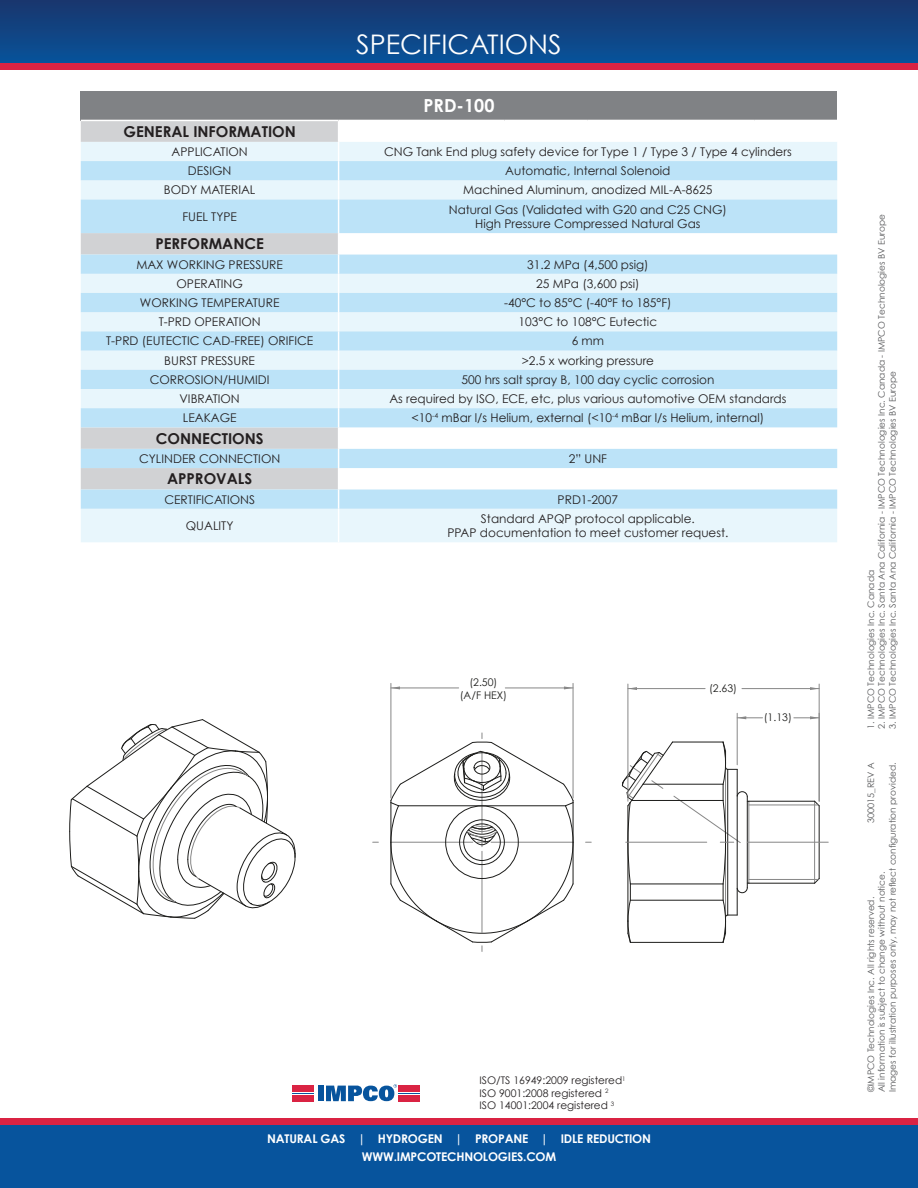
<style>
.page{position:relative;width:918px;height:1188px;background:#fff}
.page>*{position:absolute;margin:0;border:0;box-sizing:border-box;transform-origin:0 0}
.t1{font:27px "Century Gothic";color:#fff}
.t2{font:700 18px "Century Gothic";color:#fff}
.t3{font:700 15px "Century Gothic";color:#231f20}
.t4{font:12px/14.4px "Century Gothic";color:#231f20;text-align:center}
.t5{font:700 12px/18px "Century Gothic";letter-spacing:-.015em;color:#fff;text-align:center}
.t6{font:10.5px/12.6px "Century Gothic";color:#231f20}
.t7{font:10.5px/12.6px "Century Gothic";color:#1d1d1b;text-align:center}
.t8{font:9px/10.8px "Century Gothic";color:#57585a}
</style>
<div class="page">
<svg style="left:69px;top:719px;width:227px;height:200px"></svg>
<svg style="left:373px;top:733px;width:218px;height:218px"></svg>
<svg style="left:621px;top:742px;width:207px;height:201px"></svg>
<hr style="left:737px;top:713px;width:1px;height:52px;background:#878787">
<svg style="left:794px;top:716px;width:25px;height:3px"></svg>
<svg style="left:737px;top:716px;width:26px;height:3px"></svg>
<svg style="left:564px;top:686px;width:9px;height:2px"></svg>
<hr style="left:573px;top:683px;width:1px;height:115px;background:#878787">
<hr style="left:391px;top:683px;width:1px;height:115px;background:#878787">
<hr style="left:505px;top:688px;width:68px;height:1px;background:#878787">
<hr style="left:391px;top:688px;width:68px;height:1px;background:#878787">
<svg style="left:810px;top:687px;width:9px;height:3px"></svg>
<svg style="left:629px;top:687px;width:8px;height:3px"></svg>
<hr style="left:819px;top:684px;width:1px;height:117px;background:#878787">
<hr style="left:628px;top:684px;width:1px;height:117px;background:#878787">
<hr style="left:742px;top:688px;width:77px;height:1px;background:#878787">
<hr style="left:628px;top:688px;width:77px;height:1px;background:#878787">
<div style="left:0;top:1124px;width:918px;height:64px;background:#07549d"></div>
<div style="left:0;top:1118px;width:918px;height:6px;background:#da2343"></div>
<div style="left:318px;top:1086px;width:6px;height:15px;background:#07549d"></div>
<div style="left:292px;top:1086px;width:22px;height:6px;background:#da2343"></div>
<div style="left:292px;top:1095px;width:22px;height:6px;background:#da2343"></div>
<svg style="left:292px;top:1093px;width:22px;height:1px"></svg>
<svg style="left:326px;top:1084px;width:94px;height:17px"></svg>
<div style="left:0;top:0;width:918px;height:64px;background:linear-gradient(to bottom,#19366c,#07539a)"></div>
<div style="left:0;top:64px;width:918px;height:6px;background:#da2343"></div>
<div style="left:81px;top:91px;width:756px;height:29px;background:#808285"></div>
<div style="left:81px;top:121px;width:257px;height:21px;background:#d1d2d4"></div>
<div style="left:81px;top:142px;width:756px;height:400px;background:#e8f6fc"></div>
<svg style="left:81px;top:161px;width:756px;height:348px;background:#d1eaf7"></svg>
<svg style="left:338px;top:142px;width:1px;height:58px"></svg>
<hr style="left:338px;top:200px;width:1px;height:33px;background:#fff">
<svg style="left:338px;top:233px;width:1px;height:276px"></svg>
<hr style="left:338px;top:509px;width:1px;height:33px;background:#fff">
<h1 class="t1" style="left:356px;top:28px;width:207px">SPECIFICATIONS</h1>
<h2 class="t2" style="left:424px;top:94px;width:72px">PRD-100</h2>
<p class="t3" style="left:123px;top:122px;width:174px">GENERAL INFORMATION</p>
<p class="t4" style="left:172px;top:144px;width:78px">APPLICATION</p>
<p class="t4" style="left:384px;top:144px;width:409px">CNG Tank End plug safety device for Type 1 / Type 3 / Type 4 cylinders</p>
<p class="t4" style="left:188px;top:163px;width:45px">DESIGN</p>
<p class="t4" style="left:505px;top:163px;width:167px">Automatic, Internal Solenoid</p>
<p class="t4" style="left:164px;top:183px;width:93px">BODY MATERIAL</p>
<p class="t4" style="left:463px;top:183px;width:251px">Machined Aluminum, anodized MIL-A-8625</p>
<p class="t4" style="left:182px;top:209px;width:56px">FUEL TYPE</p>
<p class="t4" style="left:449px;top:202px;width:280px">Natural Gas (Validated with G20 and C25 CNG)<br>High Pressure Compressed Natural Gas</p>
<p class="t3" style="left:155px;top:235px;width:110px">PERFORMANCE</p>
<p class="t4" style="left:136px;top:257px;width:148px">MAX WORKING PRESSURE</p>
<p class="t4" style="left:527px;top:257px;width:123px">31.2 MPa (4,500 psig)</p>
<p class="t4" style="left:177px;top:276px;width:68px">OPERATING</p>
<p class="t4" style="left:536px;top:276px;width:105px">25 MPa (3,600 psi)</p>
<p class="t4" style="left:140px;top:295px;width:141px">WORKING TEMPERATURE</p>
<p class="t4" style="left:504px;top:295px;width:169px">-40°C to 85°C (-40°F to 185°F)</p>
<p class="t4" style="left:159px;top:315px;width:104px">T-PRD OPERATION</p>
<p class="t4" style="left:519px;top:315px;width:140px">103°C to 108°C Eutectic</p>
<p class="t4" style="left:106px;top:334px;width:209px">T-PRD (EUTECTIC CAD-FREE) ORIFICE</p>
<p class="t4" style="left:572px;top:334px;width:34px">6 mm</p>
<p class="t4" style="left:164px;top:353px;width:92px">BURST PRESSURE</p>
<p class="t4" style="left:522px;top:353px;width:134px">&gt;2.5 x working pressure</p>
<p class="t4" style="left:150px;top:372px;width:121px">CORROSION/HUMIDI</p>
<p class="t4" style="left:461px;top:372px;width:254px">500 hrs salt spray B, 100 day cyclic corrosion</p>
<p class="t4" style="left:180px;top:391px;width:62px">VIBRATION</p>
<p class="t4" style="left:389px;top:391px;width:399px">As required by ISO, ECE, etc, plus various automotive OEM standards</p>
<p class="t4" style="left:183px;top:411px;width:55px">LEAKAGE</p>
<p class="t4" style="left:412px;top:411px;width:354px">&lt;10<sup>-4</sup> mBar l/s Helium, external (&lt;10<sup>-4</sup> mBar l/s Helium, internal)</p>
<p class="t3" style="left:156px;top:429px;width:109px">CONNECTIONS</p>
<p class="t4" style="left:139px;top:451px;width:143px">CYLINDER CONNECTION</p>
<p class="t4" style="left:569px;top:451px;width:40px">2” UNF</p>
<p class="t3" style="left:167px;top:470px;width:87px">APPROVALS</p>
<p class="t4" style="left:164px;top:492px;width:92px">CERTIFICATIONS</p>
<p class="t4" style="left:558px;top:492px;width:62px">PRD1-2007</p>
<p class="t4" style="left:186px;top:518px;width:49px">QUALITY</p>
<p class="t4" style="left:447px;top:511px;width:283px">Standard APQP protocol applicable.<br>PPAP documentation to meet customer request.</p>
<p class="t7" style="left:460px;top:676px;width:49px">(2.50) (A/F HEX)</p>
<p class="t7" style="left:709px;top:682px;width:30px">(2.63)</p>
<p class="t7" style="left:764px;top:711px;width:30px">(1.13)</p>
<p class="t6" style="left:479px;top:1074px;width:148px">ISO/TS 16949:2009 registered<sup>1<br></sup>ISO 9001:2008 registered <sup>2<br></sup>ISO 14001:2004 registered <sup>3</sup></p>
<p class="t5" style="left:267px;top:1129px;width:385px">NATURAL GAS | HYDROGEN | PROPANE | IDLE REDUCTION<br>WWW.IMPCOTECHNOLOGIES.COM</p>
<p class="t8" style="left:876px;top:729px;width:516px;rotate:-90deg">2. IMPCO Technologies Inc. Santa Ana California - IMPCO Technologies Inc. Canada - IMPCO Technologies BV Europe</p>
<p class="t8" style="left:887px;top:729px;width:359px;rotate:-90deg">3. IMPCO Technologies Inc. Santa Ana California - IMPCO Technologies BV Europe</p>
<p class="t8" style="left:865px;top:729px;width:160px;rotate:-90deg">1. IMPCO Technologies Inc. Canada</p>
<p class="t8" style="left:865px;top:823px;width:62px;rotate:-90deg">300015_REV A</p>
<p class="t8" style="left:865px;top:1092px;width:331px;rotate:-90deg">©IMPCO Technologies Inc. All rights reserved.<br>All information is subject to change without notice.<br>Images for illustration purposes only, may not reflect configuration provided.</p>
</div>
